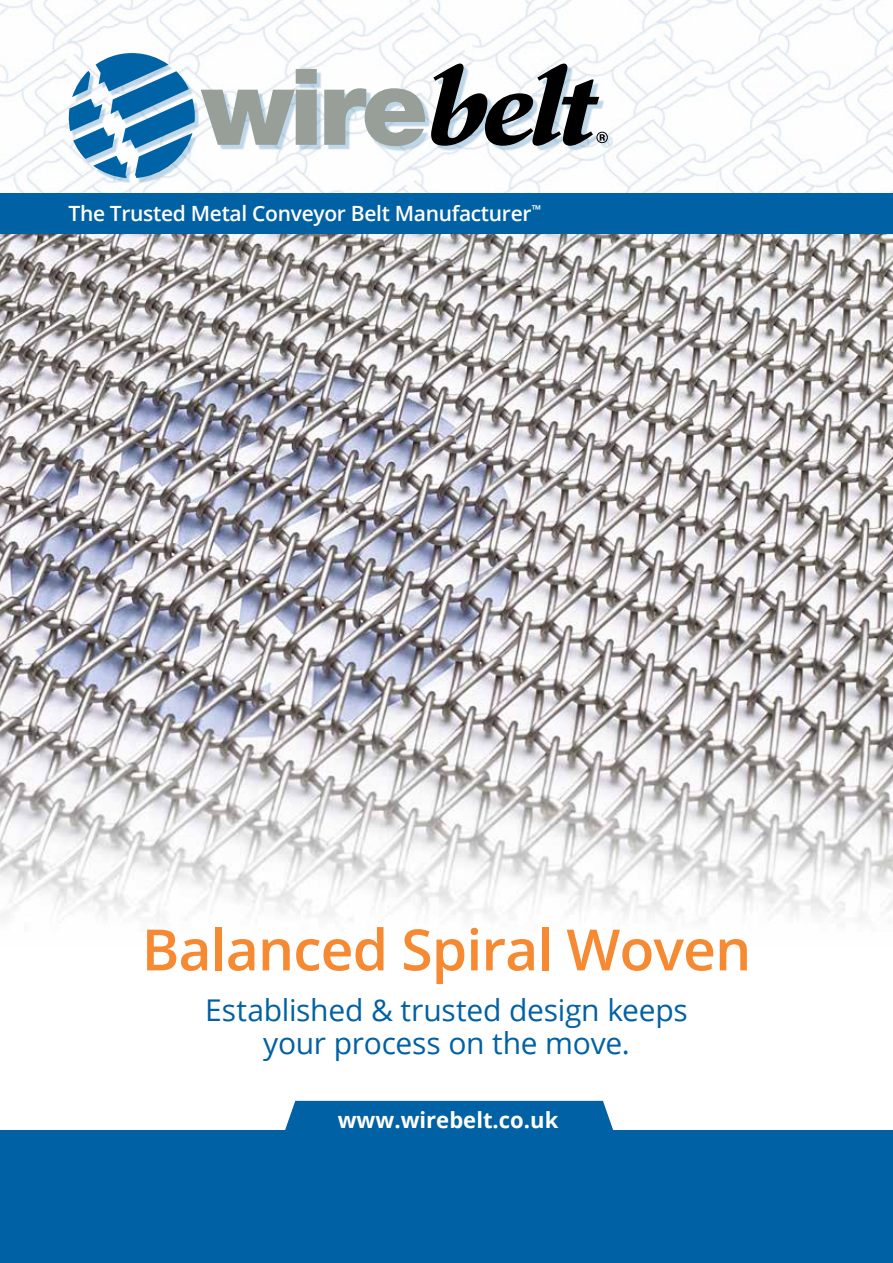
<style>
.page{position:relative;width:893px;height:1263px;background:#fff}
.page>*{position:absolute;margin:0;border:0;box-sizing:border-box;transform-origin:0 0}
.t1{font:600 57px "Open Sans";letter-spacing:-.015em;color:#f68a33}
.t2{font:30px/33px "Open Sans";letter-spacing:-.01em;color:#0061a4;text-align:center}
.t3{font:700 22.05px "Open Sans";color:#fff}
.t4{font:600 21px "Open Sans";letter-spacing:-.015em;color:#fff}
</style>
<div class="page">
<img style="left:0;top:0;width:893px;height:193px">
<img style="left:0;top:234px;width:893px;height:687px">
<div style="left:0;top:193px;width:893px;height:41px;background:#0061a4"></div>
<div style="left:72px;top:56px;width:541px;height:128px;background:#0061a4;opacity:.25"></div>
<svg style="left:69px;top:53px;width:126px;height:125px"></svg>
<svg style="left:201px;top:69px;width:116px;height:76px"></svg>
<svg style="left:324px;top:88px;width:101px;height:58px"></svg>
<svg style="left:431px;top:64px;width:177px;height:82px"></svg>
<div style="left:0;top:1130px;width:893px;height:133px;background:#0061a4"></div>
<div style="left:285px;top:1101px;width:328px;height:29px;background:#0061a4"></div>
<p class="t4" style="left:68px;top:199px;width:474px">The Trusted Metal Conveyor Belt Manufacturer<sup>™</sup></p>
<h1 class="t1" style="left:142px;top:910px;width:611px">Balanced Spiral Woven</h1>
<p class="t2" style="left:205px;top:993px;width:484px">Established &amp; trusted design keeps your process on the move.</p>
<p class="t3" style="left:338px;top:1105px;width:222px">www.wirebelt.co.uk</p>
</div>
